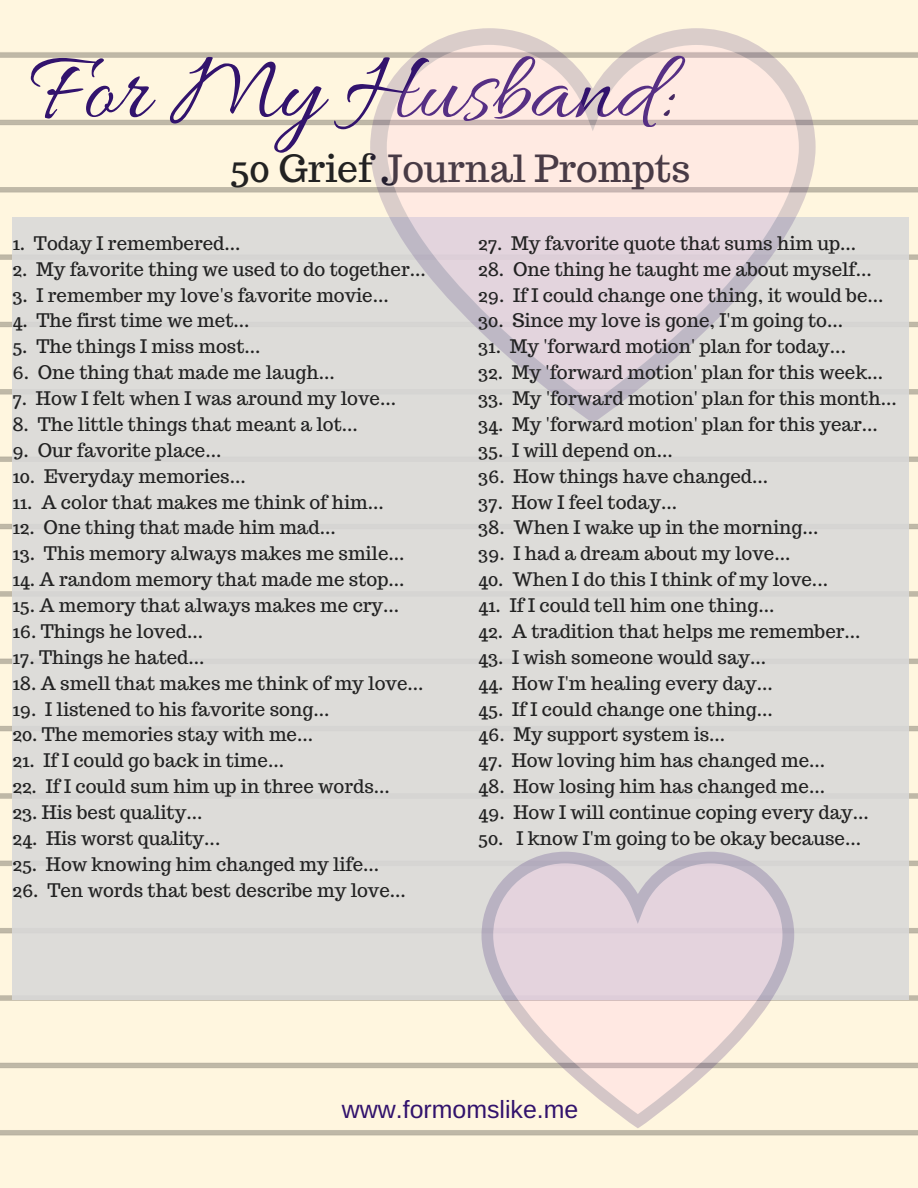
<style>
.page{position:relative;width:918px;height:1188px;background:#fff}
.page>*{position:absolute;margin:0;border:0;box-sizing:border-box;transform-origin:0 0}
.t1{font:99.6px "Allura";color:#32136d}
.t2{font:37.35px "Trocchi";color:#222}
.t3{font:24.9px "Arimo";color:#32136d}
.t4{font:18.75px "Trocchi";color:#222}
.s1{color:#1f0c44}
</style>
<div class="page">
<div style="left:12px;top:217px;width:897px;height:783px;background:#d9d9d9"></div>
<svg style="left:370px;top:28px;width:446px;height:395px"></svg>
<svg style="left:482px;top:852px;width:312px;height:276px"></svg>
<h1 class="t1" style="left:30px;top:35px;width:642px">For My Husband<span class="s1">:</span></h1>
<h2 class="t2" style="left:230px;top:144px;width:462px">50 Grief Journal Prompts</h2>
<p class="t4" style="left:12px;top:231px;width:230px">1. Today I remembered...</p>
<p class="t4" style="left:12px;top:257px;width:415px">2. My favorite thing we used to do together...</p>
<p class="t4" style="left:12px;top:282px;width:378px">3. I remember my love's favorite movie...</p>
<p class="t4" style="left:12px;top:308px;width:239px">4. The first time we met...</p>
<p class="t4" style="left:12px;top:334px;width:250px">5. The things I miss most...</p>
<p class="t4" style="left:12px;top:360px;width:324px">6. One thing that made me laugh...</p>
<p class="t4" style="left:12px;top:386px;width:385px">7. How I felt when I was around my love...</p>
<p class="t4" style="left:12px;top:412px;width:347px">8. The little things that meant a lot...</p>
<p class="t4" style="left:12px;top:438px;width:211px">9. Our favorite place...</p>
<p class="t4" style="left:12px;top:464px;width:235px">10. Everyday memories...</p>
<p class="t4" style="left:12px;top:489px;width:373px">11. A color that makes me think of him...</p>
<p class="t4" style="left:12px;top:515px;width:325px">12. One thing that made him mad...</p>
<p class="t4" style="left:12px;top:541px;width:394px">13. This memory always makes me smile...</p>
<p class="t4" style="left:12px;top:567px;width:394px">14. A random memory that made me stop...</p>
<p class="t4" style="left:12px;top:593px;width:388px">15. A memory that always makes me cry...</p>
<p class="t4" style="left:12px;top:619px;width:192px">16. Things he loved...</p>
<p class="t4" style="left:12px;top:645px;width:194px">17. Things he hated...</p>
<p class="t4" style="left:12px;top:671px;width:413px">18. A smell that makes me think of my love...</p>
<p class="t4" style="left:12px;top:696px;width:319px">19. I listened to his favorite song...</p>
<p class="t4" style="left:12px;top:722px;width:302px">20. The memories stay with me...</p>
<p class="t4" style="left:12px;top:748px;width:273px">21. If I could go back in time...</p>
<p class="t4" style="left:12px;top:774px;width:379px">22. If I could sum him up in three words...</p>
<p class="t4" style="left:12px;top:800px;width:192px">23. His best quality...</p>
<p class="t4" style="left:12px;top:826px;width:210px">24. His worst quality...</p>
<p class="t4" style="left:12px;top:852px;width:368px">25. How knowing him changed my life...</p>
<p class="t4" style="left:12px;top:878px;width:395px">26. Ten words that best describe my love...</p>
<p class="t4" style="left:478px;top:231px;width:380px">27. My favorite quote that sums him up...</p>
<p class="t4" style="left:478px;top:257px;width:395px">28. One thing he taught me about myself...</p>
<p class="t4" style="left:478px;top:282px;width:407px">29. If I could change one thing, it would be...</p>
<p class="t4" style="left:478px;top:308px;width:367px">30. Since my love is gone, I'm going to...</p>
<p class="t4" style="left:478px;top:334px;width:369px">31. My 'forward motion' plan for today...</p>
<p class="t4" style="left:478px;top:360px;width:407px">32. My 'forward motion' plan for this week...</p>
<p class="t4" style="left:478px;top:386px;width:420px">33. My 'forward motion' plan for this month...</p>
<p class="t4" style="left:478px;top:412px;width:401px">34. My 'forward motion' plan for this year...</p>
<p class="t4" style="left:478px;top:438px;width:196px">35. I will depend on...</p>
<p class="t4" style="left:478px;top:464px;width:292px">36. How things have changed...</p>
<p class="t4" style="left:478px;top:489px;width:201px">37. How I feel today...</p>
<p class="t4" style="left:478px;top:515px;width:342px">38. When I wake up in the morning...</p>
<p class="t4" style="left:478px;top:541px;width:314px">39. I had a dream about my love...</p>
<p class="t4" style="left:478px;top:567px;width:351px">40. When I do this I think of my love...</p>
<p class="t4" style="left:478px;top:593px;width:298px">41. If I could tell him one thing...</p>
<p class="t4" style="left:478px;top:619px;width:384px">42. A tradition that helps me remember...</p>
<p class="t4" style="left:478px;top:645px;width:290px">43. I wish someone would say...</p>
<p class="t4" style="left:478px;top:671px;width:296px">44. How I'm healing every day...</p>
<p class="t4" style="left:478px;top:696px;width:296px">45. If I could change one thing...</p>
<p class="t4" style="left:478px;top:722px;width:249px">46. My support system is...</p>
<p class="t4" style="left:478px;top:748px;width:349px">47. How loving him has changed me...</p>
<p class="t4" style="left:478px;top:774px;width:349px">48. How losing him has changed me...</p>
<p class="t4" style="left:478px;top:800px;width:392px">49. How I will continue coping every day...</p>
<p class="t4" style="left:478px;top:826px;width:385px">50. I know I'm going to be okay because...</p>
<h3 class="t3" style="left:342px;top:1096px;width:238px">www.formomslike.me</h3>
</div>
